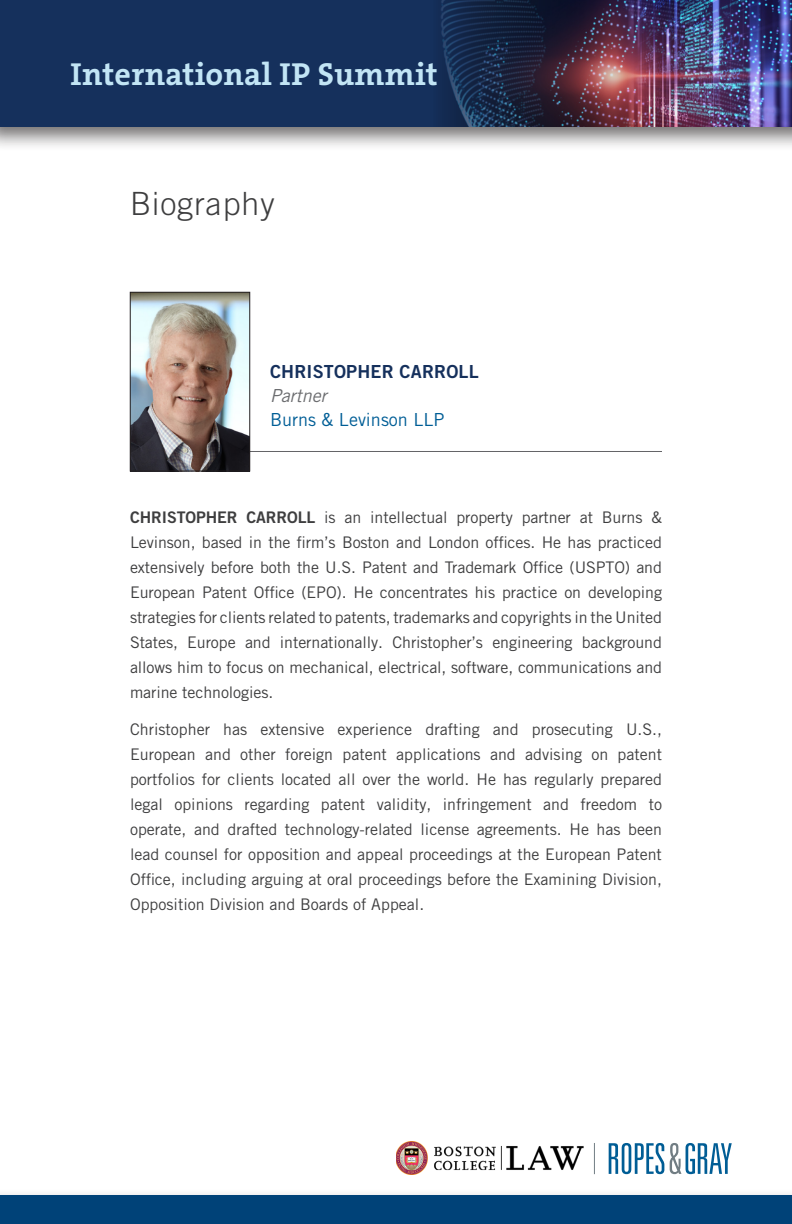
<style>
.page{position:relative;width:792px;height:1224px;background:#fff}
.page>*{position:absolute;margin:0;border:0;box-sizing:border-box;transform-origin:0 0}
.t1{font:700 32px "The Serif B W7";letter-spacing:.01em;color:#c2e5f5}
.t2{font:300 32px "Trade Gothic LT Pro";letter-spacing:.03em;color:#3e3e3f}
.BIO_Name{font:18px "Trade Gothic LT Pro Bd 2";letter-spacing:.01em;color:#15305c}
.BIO_Firm{font:18px "Trade Gothic LT Pro";color:#005e96}
.BIO_Title{font:italic 18px "Trade Gothic LT Pro";color:#6c6d70}
.BIO_BODY{font:16px/25px "Trade Gothic LT Pro";color:#3e3e3f;text-align:justify}
.s1{font-family:"Trade Gothic LT Pro Bd 2"}
</style>
<div class="page">
<div style="left:0;top:0;width:792px;height:152px;background:#231f20;opacity:.65"></div>
<div style="left:0;top:0;width:792px;height:127px;background:#15305c"></div>
<img style="left:441px;top:0;width:351px;height:127px">
<div style="left:0;top:1188px;width:792px;height:36px;background:#231f20;opacity:.65"></div>
<div style="left:0;top:1196px;width:792px;height:28px;background:#004278"></div>
<hr style="left:130px;top:451px;width:532px;height:1px;background:#636366">
<img style="left:132px;top:294px;width:116px;height:175px">
<div style="left:130px;top:292px;width:120px;height:179px;border:1px solid #231f20"></div>
<svg style="left:609px;top:1143px;width:55px;height:31px"></svg>
<svg style="left:670px;top:1143px;width:62px;height:31px"></svg>
<hr style="left:594px;top:1143px;width:1px;height:31px;background:#727d84">
<img style="left:396px;top:1142px;width:188px;height:32px">
<h1 class="t1" style="left:71px;top:53px;width:369px">International IP Summit</h1>
<p class="t2" style="left:130px;top:185px;width:146px">Biography</p>
<p class="BIO_Name" style="left:270px;top:360px;width:210px">CHRISTOPHER CARROLL</p>
<p class="BIO_Title" style="left:270px;top:385px;width:58px">Partner</p>
<p class="BIO_Firm" style="left:270px;top:409px;width:176px">Burns &amp; Levinson LLP</p>
<p class="BIO_BODY" style="left:130px;top:504px;width:534px"><span class="s1">CHRISTOPHER CARROLL</span> is an intellectual property partner at Burns &amp; Levinson, based in the firm’s Boston and London offices. He has practiced extensively before both the U.S. Patent and Trademark Office (USPTO) and European Patent Office (EPO). He concentrates his practice on developing strategies for clients related to patents, trademarks and copyrights in the United States, Europe and internationally. Christopher’s engineering background allows him to focus on mechanical, electrical, software, communications and marine technologies.</p>
<p class="BIO_BODY" style="left:130px;top:716px;width:534px">Christopher has extensive experience drafting and prosecuting U.S., European and other foreign patent applications and advising on patent portfolios for clients located all over the world. He has regularly prepared legal opinions regarding patent validity, infringement and freedom to operate, and drafted technology-related license agreements. He has been lead counsel for opposition and appeal proceedings at the European Patent Office, including arguing at oral proceedings before the Examining Division, Opposition Division and Boards of Appeal.</p>
</div>
